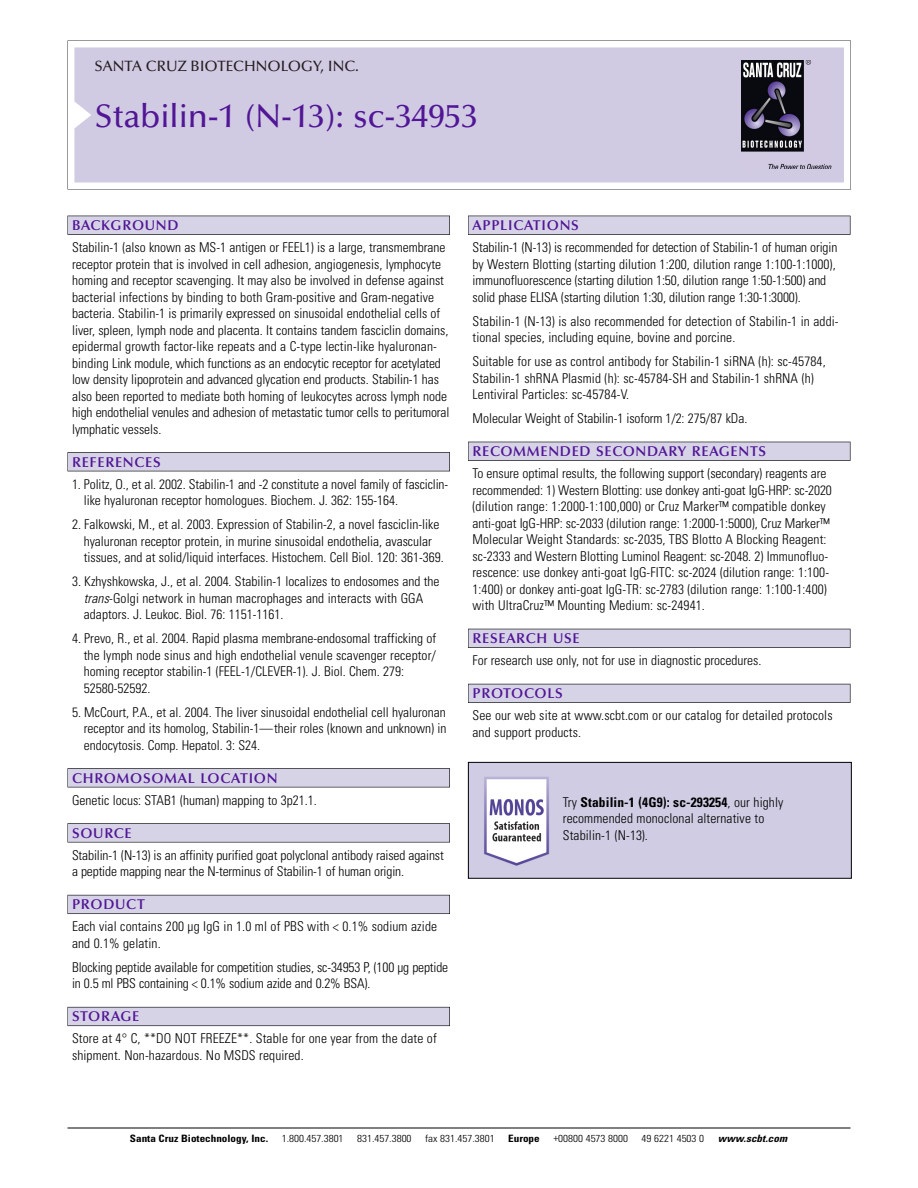
<style>
.page{position:relative;width:918px;height:1188px;background:#fff}
.page>*{position:absolute;margin:0;border:0;box-sizing:border-box;transform-origin:0 0}
.t1{font:500 33px "Optima";color:#511695}
.t2{font:500 15px "Optima";color:#231f20}
.t3{font:600 14.25px "Optima";letter-spacing:.05em;color:#511695}
.t4{font:300 condensed 13.5px/16.5px "Univers";color:#000}
.t5{font:300 condensed 10.2px "Univers";color:#000;scale:1.1 1}
.t6{font:700 condensed 10.2px "Univers";color:#000;scale:1.1 1}
.t7{font:italic 700 condensed 10.2px "Univers";letter-spacing:.005em;color:#000;scale:1.1 1}
.s1{font-style:italic}
.s2{font-weight:700}
</style>
<div class="page">
<svg style="left:68px;top:40px;width:783px;height:149px"></svg>
<div style="left:74px;top:47px;width:770px;height:135px;background:#d1cae3"></div>
<img style="left:741px;top:60px;width:90px;height:108px">
<div style="left:68px;top:216px;width:382px;height:19px;background:#525155"></div>
<div style="left:68px;top:216px;width:381px;height:18px;background:#d7d3e7"></div>
<div style="left:68px;top:452px;width:382px;height:19px;background:#525155"></div>
<div style="left:68px;top:453px;width:381px;height:18px;background:#d7d3e7"></div>
<div style="left:68px;top:768px;width:382px;height:19px;background:#545357"></div>
<div style="left:68px;top:769px;width:381px;height:18px;background:#d7d3e7"></div>
<div style="left:68px;top:823px;width:382px;height:19px;background:#575759"></div>
<div style="left:68px;top:824px;width:381px;height:18px;background:#d7d3e7"></div>
<div style="left:68px;top:895px;width:382px;height:19px;background:#5b5a62"></div>
<div style="left:68px;top:895px;width:381px;height:18px;background:#d7d3e7"></div>
<div style="left:68px;top:1007px;width:382px;height:19px;background:#66646e"></div>
<div style="left:68px;top:1007px;width:381px;height:18px;background:#d7d3e7"></div>
<div style="left:468px;top:216px;width:382px;height:19px;background:#525155"></div>
<div style="left:468px;top:216px;width:382px;height:18px;background:#d7d3e7"></div>
<div style="left:468px;top:442px;width:382px;height:19px;background:#515055"></div>
<div style="left:468px;top:442px;width:382px;height:18px;background:#d7d3e7"></div>
<div style="left:468px;top:629px;width:382px;height:19px;background:#525158"></div>
<div style="left:468px;top:629px;width:382px;height:18px;background:#d7d3e7"></div>
<div style="left:468px;top:684px;width:382px;height:19px;background:#54535a"></div>
<div style="left:468px;top:684px;width:382px;height:18px;background:#d7d3e7"></div>
<hr style="left:68px;top:1128px;width:782px;height:1px;background:#000">
<img style="left:470px;top:764px;width:380px;height:113px">
<div style="left:468px;top:762px;width:384px;height:117px;border:1px solid #000"></div>
<p class="t2" style="left:94px;top:61px;width:266px">SANTA CRUZ BIOTECHNOLOGY, INC.</p>
<h1 class="t1" style="left:94px;top:103px;width:385px">Stabilin-1 (N-13): sc-34953</h1>
<p class="t3" style="left:72px;top:219px;width:108px">BACKGROUND</p>
<p class="t4" style="left:72px;top:240px;width:379px">Stabilin-1 (also known as MS-1 antigen or FEEL1) is a large, transmembrane receptor protein that is involved in cell adhesion, angiogenesis, lymphocyte homing and receptor scavenging. It may also be involved in defense against bacterial infections by binding to both Gram-positive and Gram-negative bacteria. Stabilin-1 is primarily expressed on sinusoidal endothelial cells of liver, spleen, lymph node and placenta. It contains tandem fasciclin domains, epidermal growth factor-like repeats and a C-type lectin-like hyaluronan&shy;binding Link module, which functions as an endocytic receptor for acetylated low density lipoprotein and advanced glycation end products. Stabilin-1 has also been reported to mediate both homing of leukocytes across lymph node high endothelial venules and adhesion of metastatic tumor cells to peritumoral lymphatic vessels.</p>
<p class="t3" style="left:72px;top:456px;width:90px">REFERENCES</p>
<p class="t4" style="left:84px;top:477px;width:366px;text-indent:-12px">1. Politz, O., et al. 2002. Stabilin-1 and -2 constitute a novel family of fasciclin&shy;like hyaluronan receptor homologues. Biochem. J. 362: 155-164.</p>
<p class="t4" style="left:84px;top:517px;width:362px;text-indent:-12px">2. Falkowski, M., et al. 2003. Expression of Stabilin-2, a novel fasciclin-like hyaluronan receptor protein, in murine sinusoidal endothelia, avascular tissues, and at solid/liquid interfaces. Histochem. Cell Biol. 120: 361-369.</p>
<p class="t4" style="left:84px;top:574px;width:357px;text-indent:-12px">3. Kzhyshkowska, J., et al. 2004. Stabilin-1 localizes to endosomes and the <span class="s1">trans</span>-Golgi network in human macrophages and interacts with GGA adaptors. J. Leukoc. Biol. 76: 1151-1161.</p>
<p class="t4" style="left:84px;top:631px;width:354px;text-indent:-12px">4. Prevo, R., et al. 2004. Rapid plasma membrane-endosomal trafficking of the lymph node sinus and high endothelial venule scavenger receptor/ homing receptor stabilin-1 (FEEL-1/CLEVER-1). J. Biol. Chem. 279:<br>52580-52592.</p>
<p class="t4" style="left:84px;top:705px;width:364px;text-align:justify;text-indent:-12px">5. McCourt, P.A., et al. 2004. The liver sinusoidal endothelial cell hyaluronan receptor and its homolog, Stabilin-1—their roles (known and unknown) in endocytosis. Comp. Hepatol. 3: S24.</p>
<p class="t3" style="left:72px;top:772px;width:207px">CHROMOSOMAL LOCATION</p>
<p class="t4" style="left:72px;top:793px;width:246px">Genetic locus: STAB1 (human) mapping to 3p21.1.</p>
<p class="t3" style="left:72px;top:827px;width:61px">SOURCE</p>
<p class="t4" style="left:72px;top:848px;width:373px">Stabilin-1 (N-13) is an affinity purified goat polyclonal antibody raised against a peptide mapping near the N-terminus of Stabilin-1 of human origin.</p>
<p class="t3" style="left:72px;top:899px;width:74px">PRODUCT</p>
<p class="t4" style="left:72px;top:919px;width:367px">Each vial contains 200 µg IgG in 1.0 ml of PBS with &lt; 0.1% sodium azide and 0.1% gelatin.</p>
<p class="t4" style="left:72px;top:960px;width:378px">Blocking peptide available for competition studies, sc-34953 P, (100 µg peptide in 0.5 ml PBS containing &lt; 0.1% sodium azide and 0.2% BSA).</p>
<p class="t3" style="left:72px;top:1011px;width:69px">STORAGE</p>
<p class="t4" style="left:72px;top:1031px;width:366px">Store at 4° C, **DO NOT FREEZE**. Stable for one year from the date of shipment. Non-hazardous. No MSDS required.</p>
<p class="t3" style="left:473px;top:219px;width:108px">APPLICATIONS</p>
<p class="t4" style="left:473px;top:240px;width:366px">Stabilin-1 (N-13) is recommended for detection of Stabilin-1 of human origin by Western Blotting (starting dilution 1:200, dilution range 1:100-1:1000), immunofluorescence (starting dilution 1:50, dilution range 1:50-1:500) and solid phase ELISA (starting dilution 1:30, dilution range 1:30-1:3000).</p>
<p class="t4" style="left:473px;top:314px;width:368px">Stabilin-1 (N-13) is also recommended for detection of Stabilin-1 in addi&shy;tional species, including equine, bovine and porcine.</p>
<p class="t4" style="left:473px;top:354px;width:355px">Suitable for use as control antibody for Stabilin-1 siRNA (h): sc-45784,<br>Stabilin-1 shRNA Plasmid (h): sc-45784-SH and Stabilin-1 shRNA (h)<br>Lentiviral Particles: sc-45784-V.</p>
<p class="t4" style="left:473px;top:411px;width:276px">Molecular Weight of Stabilin-1 isoform 1/2: 275/87 kDa.</p>
<p class="t3" style="left:473px;top:446px;width:295px">RECOMMENDED SECONDARY REAGENTS</p>
<p class="t4" style="left:473px;top:466px;width:361px">To ensure optimal results, the following support (secondary) reagents are recommended: 1) Western Blotting: use donkey anti-goat IgG-HRP: sc-2020 (dilution range: 1:2000-1:100,000) or Cruz Marker™ compatible donkey anti-goat IgG-HRP: sc-2033 (dilution range: 1:2000-1:5000), Cruz Marker™ Molecular Weight Standards: sc-2035, TBS Blotto A Blocking Reagent: sc-2333 and Western Blotting Luminol Reagent: sc-2048. 2) Immunofluo&shy;rescence: use donkey anti-goat IgG-FITC: sc-2024 (dilution range: 1:100- 1:400) or donkey anti-goat IgG-TR: sc-2783 (dilution range: 1:100-1:400) with UltraCruz™ Mounting Medium: sc-24941.</p>
<p class="t3" style="left:473px;top:633px;width:109px">RESEARCH USE</p>
<p class="t4" style="left:473px;top:653px;width:290px">For research use only, not for use in diagnostic procedures.</p>
<p class="t3" style="left:473px;top:688px;width:92px">PROTOCOLS</p>
<p class="t4" style="left:473px;top:708px;width:362px">See our web site at www.scbt.com or our catalog for detailed protocols and support products.</p>
<p class="t4" style="left:563px;top:795px;width:222px">Try <span class="s2">Stabilin-1 (4G9): sc-293254</span>, our highly recommended monoclonal alternative to<br>Stabilin-1 (N-13).</p>
<p class="t6" style="left:130px;top:1135px;width:127px">Santa Cruz Biotechnology, Inc.</p>
<p class="t5" style="left:282px;top:1135px;width:58px">1.800.457.3801</p>
<p class="t5" style="left:357px;top:1135px;width:51px">831.457.3800</p>
<p class="t5" style="left:425px;top:1135px;width:65px">fax 831.457.3801</p>
<p class="t6" style="left:508px;top:1135px;width:30px">Europe</p>
<p class="t5" style="left:553px;top:1135px;width:69px">+00800 4573 8000</p>
<p class="t5" style="left:642px;top:1135px;width:58px">49 6221 4503 0</p>
<p class="t7" style="left:718px;top:1135px;width:64px">www.scbt.com</p>
</div>
